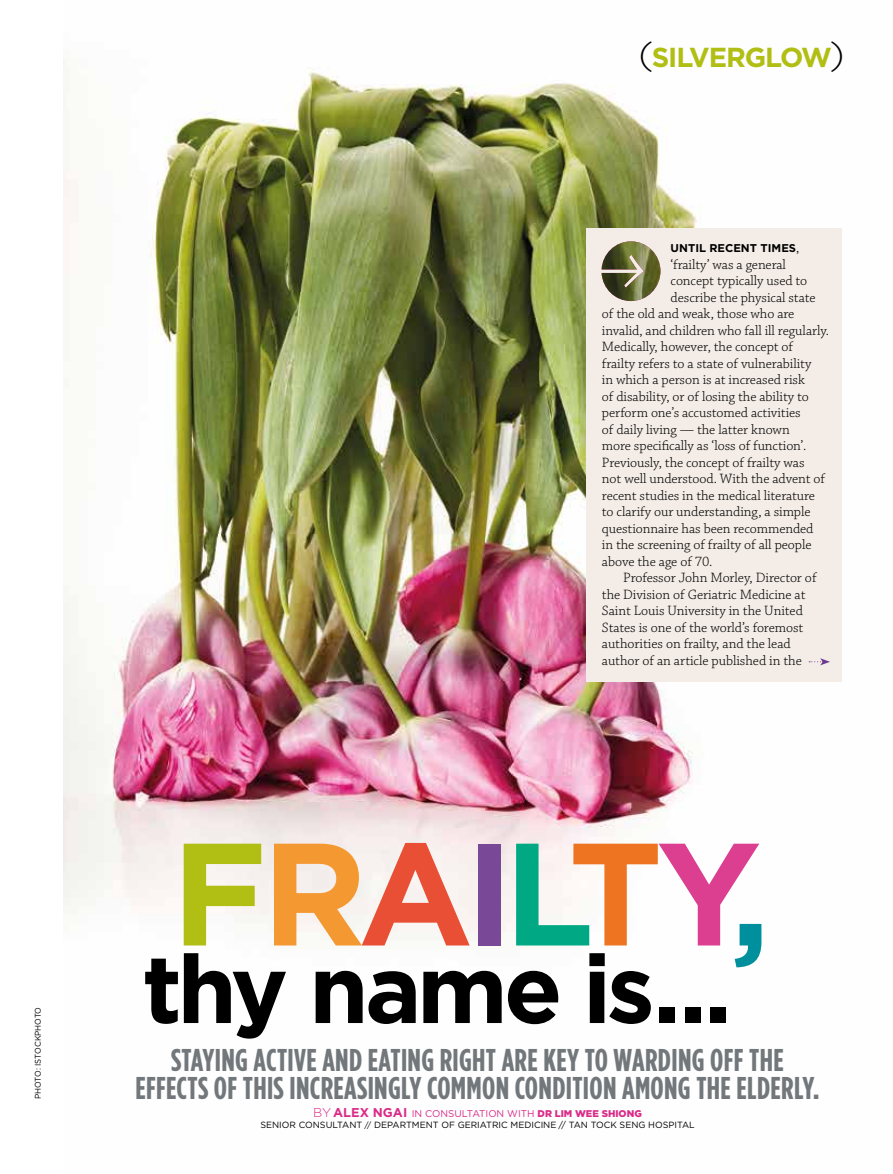
<style>
.page{position:relative;width:893px;height:1174px;background:#fff}
.page>*{position:absolute;margin:0;border:0;box-sizing:border-box;transform-origin:0 0}
.t1{font:700 145.35px "Gotham";letter-spacing:-.06em;color:#b1be13}
.t2{font:700 95.7px "Gotham";letter-spacing:-.05em;color:#000}
.t3{font:700 31.5px "Gotham Condensed";letter-spacing:.01em;color:#71777a}
.t4{font:700 27.45px "Gotham";letter-spacing:-.04em;color:#b1be13}
.t5{font:300 14.25px "Chaparral Pro";letter-spacing:-.005em;color:#000}
.t6{font:700 11.25px "Gotham";color:#000}
.t7{font:9.75px "Gotham";color:#da2b88}
.t8{font:9px "Gotham";color:#000}
.t9{font:8.25px "Gotham";color:#000;scale:.95 1}
.s1{font-weight:300;font-size:36px;color:#000}
.s2{font-family:"Chaparral Pro";font-weight:300;font-size:14.25px}
.s3{color:#f49931}
.s4{color:#e94f35}
.s5{color:#794897}
.s6{color:#00a984}
.s7{color:#ee7421}
.s8{color:#dc3f8f}
.s9{font-size:134.85px;color:#008f9c}
.s10{font-weight:300;font-size:12.75px}
.s11{font-weight:700;font-size:12.75px}
.s12{font-weight:900}
.s13{font-size:8.25px}
</style>
<div class="page">
<img style="left:63px;top:58px;width:638px;height:883px">
<div style="left:586px;top:228px;width:256px;height:454px;background:#f4ede7"></div>
<svg style="left:809px;top:658px;width:21px;height:7px"></svg>
<img style="left:602px;top:241px;width:58px;height:60px">
<p class="t9" style="left:33px;top:1099px;width:98px;rotate:-90deg">PHOTO: ISTOCKPHOTO</p>
<p class="t4" style="left:638px;top:42px;width:208px"><span class="s1">(</span>SILVERGLOW<span class="s1">)</span></p>
<p class="t6" style="left:671px;top:242px;width:130px">UNTIL RECENT TIMES<span class="s2">,</span></p>
<p class="t5" style="left:671px;top:256px;width:117px">‘frailty’ was a general</p>
<p class="t5" style="left:671px;top:273px;width:138px">concept typically used to</p>
<p class="t5" style="left:671px;top:289px;width:146px">describe the physical state</p>
<p class="t5" style="left:602px;top:306px;width:194px">of the old and weak, those who are</p>
<p class="t5" style="left:602px;top:322px;width:229px">invalid, and children who fall ill regularly.</p>
<p class="t5" style="left:602px;top:339px;width:193px">Medically, however, the concept of</p>
<p class="t5" style="left:602px;top:355px;width:211px">frailty refers to a state of vulnerability</p>
<p class="t5" style="left:602px;top:372px;width:204px">in which a person is at increased risk</p>
<p class="t5" style="left:602px;top:388px;width:208px">of disability, or of losing the ability to</p>
<p class="t5" style="left:602px;top:405px;width:200px">perform one’s accustomed activities</p>
<p class="t5" style="left:602px;top:421px;width:189px">of daily living — the latter known</p>
<p class="t5" style="left:602px;top:438px;width:206px">more specifically as ‘loss of function’.</p>
<p class="t5" style="left:602px;top:454px;width:204px">Previously, the concept of frailty was</p>
<p class="t5" style="left:602px;top:471px;width:225px">not well understood. With the advent of</p>
<p class="t5" style="left:602px;top:487px;width:215px">recent studies in the medical literature</p>
<p class="t5" style="left:602px;top:504px;width:210px">to clarify our understanding, a simple</p>
<p class="t5" style="left:602px;top:520px;width:213px">questionnaire has been recommended</p>
<p class="t5" style="left:602px;top:537px;width:211px">in the screening of frailty of all people</p>
<p class="t5" style="left:602px;top:553px;width:112px">above the age of 70.</p>
<p class="t5" style="left:623px;top:570px;width:195px">Professor John Morley, Director of</p>
<p class="t5" style="left:602px;top:586px;width:205px">the Division of Geriatric Medicine at</p>
<p class="t5" style="left:602px;top:603px;width:203px">Saint Louis University in the United</p>
<p class="t5" style="left:602px;top:619px;width:203px">States is one of the world’s foremost</p>
<p class="t5" style="left:602px;top:636px;width:190px">authorities on frailty, and the lead</p>
<p class="t5" style="left:602px;top:652px;width:201px">author of an article published in the</p>
<p class="t1" style="left:171px;top:810px;width:600px">F<span class="s3">R</span><span class="s4">A</span><span class="s5">I</span><span class="s6">L</span><span class="s7">T</span><span class="s8">Y</span><span class="s9">,</span></p>
<p class="t2" style="left:142px;top:933px;width:591px">thy name is...</p>
<p class="t3" style="left:171px;top:1041px;width:474px">STAYING ACTIVE AND EATING RIGHT ARE KEY TO WARDING</p>
<p class="t3" style="left:710px;top:1041px;width:52px">OFF THE</p>
<p class="t3" style="left:135px;top:1070px;width:166px">EFFECTS OF THIS INCREASING</p>
<p class="t3" style="left:401px;top:1070px;width:126px">LYCOMMON CONDITION</p>
<p class="t3" style="left:622px;top:1070px;width:199px">AMONG THE ELDERLY.</p>
<p class="t7" style="left:313px;top:1108px;width:330px"><span class="s10">by</span> <span class="s11">ALEX NGAI</span> IN CONSULTATION WITH <span class="s12">DR LIM WEE SHIONG</span></p>
<p class="t8" style="left:260px;top:1119px;width:7px">SENIO</p>
<p class="t8" style="left:289px;top:1119px;width:17px">R CONSULTANT</p>
<p class="t8" style="left:364px;top:1119px;width:24px"><span class="s13">//</span> DEPA</p>
<p class="t8" style="left:400px;top:1119px;width:27px">RTMENT</p>
<p class="t8" style="left:441px;top:1119px;width:96px">OF GERIATRIC MEDICINE</p>
<p class="t8" style="left:558px;top:1119px;width:18px">// TAN</p>
<p class="t8" style="left:591px;top:1119px;width:8px">TOCK</p>
<p class="t8" style="left:620px;top:1119px;width:7px">SEN</p>
<p class="t8" style="left:638px;top:1119px;width:17px">G HOSPITAL</p>
</div>
